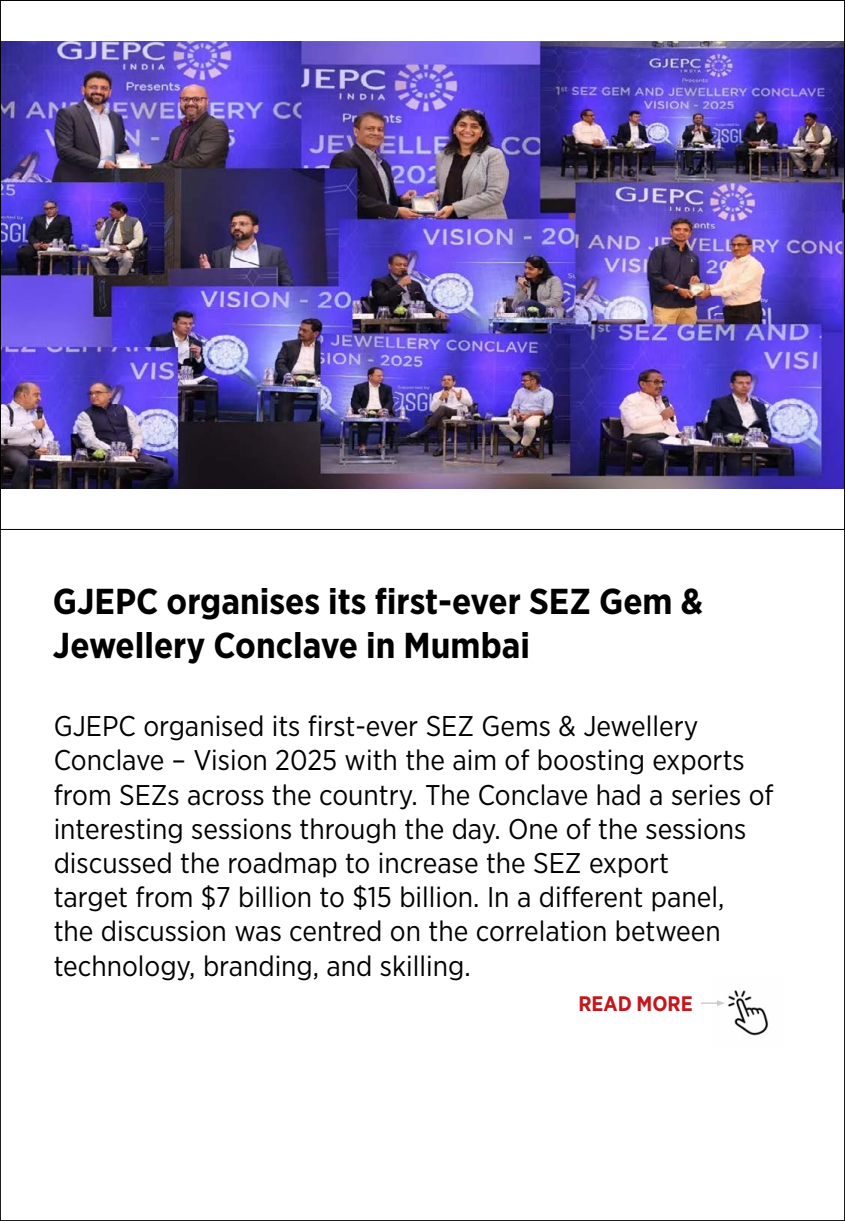
<style>
.page{position:relative;width:845px;height:1221px;background:#fff}
.page>*{position:absolute;margin:0;border:0;box-sizing:border-box;transform-origin:0 0}
.t1{font:700 36px/43.2px "Gotham Narrow";color:#000}
.t2{font:28.5px/34.2px "Gotham Narrow";color:#000}
.t3{font:700 21px "Gotham Narrow";color:#c4161c}
</style>
<div class="page">
<img style="left:2px;top:41px;width:840px;height:447px">
<img style="left:724px;top:990px;width:45px;height:46px">
<svg style="left:701px;top:1000px;width:23px;height:6px"></svg>
<p class="t1" style="left:53px;top:580px;width:651px">GJEPC organises its first-ever SEZ Gem &amp;<br>Jewellery Conclave in Mumbai</p>
<p class="t2" style="left:54px;top:708px;width:721px">GJEPC organised its first-ever SEZ Gems &amp; Jewellery Conclave – Vision 2025 with the aim of boosting exports from SEZs across the country. The Conclave had a series of interesting sessions through the day. One of the sessions discussed the roadmap to increase the SEZ export<br>target from $7 billion to $15 billion. In a different panel,<br>the discussion was centred on the correlation between technology, branding, and skilling.</p>
<p class="t3" style="left:578px;top:989px;width:116px">READ MORE</p>
</div>
